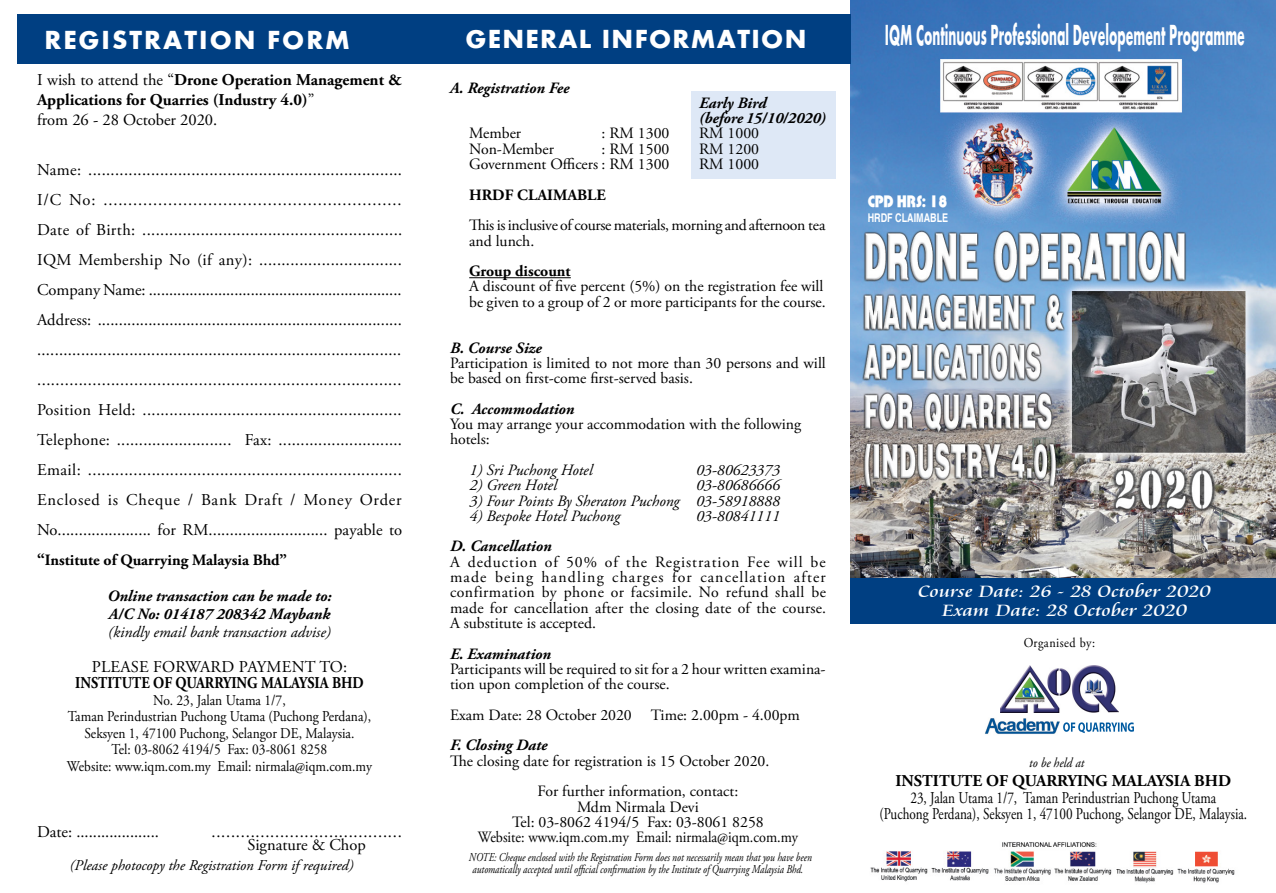
<style>
.page{position:relative;width:1276px;height:893px;background:#fff}
.page>*{position:absolute;margin:0;border:0;box-sizing:border-box;transform-origin:0 0}
.t1{font:700 30px "Futura";color:#fff;scale:.45 1}
.t2{font:700 27px "Futura";letter-spacing:.05em;color:#fff}
.t3{font:700 27px "Futura";letter-spacing:.075em;color:#fff}
.t4{font:18px/19.5px "Cataneo BT";color:#fff;text-align:center;scale:1.2 1}
.t5{font:16.5px/30px "Adobe Garamond Pro";color:#000;text-align:justify}
.t6{font:700 16.5px/19.8px "Adobe Garamond Pro";color:#000}
.t7{font:16.5px/16.5px "Adobe Garamond Pro";color:#000;text-align:center;scale:.8 1}
.t8{font:700 16.5px "Adobe Garamond Pro";color:#000;scale:.86 1}
.t9{font:16.5px "Celesti Display S Si";color:#fff;scale:.9 1}
.t10{font:15.75px/15.3px "Adobe Garamond Pro";color:#000}
.t11{font:italic 700 15.75px/15.3px "Adobe Garamond Pro";color:#000}
.t12{font:italic 15.75px "Adobe Garamond Pro";color:#000}
.t13{font:15.75px/15.3px "Adobe Garamond Pro";letter-spacing:-.02em;color:#000}
.t14{font:700 15.75px "Adobe Garamond Pro";color:#000}
.t15{font:15px/16.5px "Adobe Garamond Pro";color:#000;text-align:center;scale:.9 1}
.t16{font:italic 15px "Adobe Garamond Pro";color:#000}
.t17{font:13.5px "Adobe Garamond Pro";letter-spacing:.04em;color:#000;scale:.9 1}
.t18{font:italic 13.5px "Adobe Garamond Pro";color:#000;scale:.9 1}
.t19{font:italic 12px/12px "Adobe Garamond Pro";color:#000;text-align:center;scale:.8 1}
.t20{font:700 12px "Helvetica";color:#fff;scale:.75 1}
.s1{font-weight:400}
.s2{font-size:16.5px}
</style>
<div class="page">
<img style="left:850px;top:0;width:426px;height:883px">
<div style="left:17px;top:14px;width:833px;height:50px;background:#003f82"></div>
<div style="left:850px;top:579px;width:426px;height:45px;background:#003f82"></div>
<div style="left:691px;top:91px;width:144px;height:88px;background:#dee8f6"></div>
<hr style="left:469px;top:277px;width:102px;height:1px;background:#000">
<img style="left:979px;top:718px;width:80px;height:17px">
<svg style="left:1063px;top:722px;width:71px;height:11px"></svg>
<img style="left:1000px;top:666px;width:118px;height:46px">
<h2 class="t3" style="left:44px;top:28px;width:307px">REGISTRATION FORM</h2>
<h2 class="t2" style="left:465px;top:28px;width:342px">GENERAL INFORMATION</h2>
<h1 class="t1" style="left:885px;top:22px;width:802px">IQM Continuous Professional Developement Programme</h1>
<p class="t11" style="left:450px;top:80px;width:121px">A. Registration Fee</p>
<p class="t11" style="left:699px;top:96px;width:128px">Early Bird<br>(before 15/10/2020)</p>
<p class="t10" style="left:469px;top:126px;width:53px">Member</p>
<p class="t10" style="left:601px;top:126px;width:69px">: RM 1300</p>
<p class="t10" style="left:699px;top:126px;width:61px">RM 1000</p>
<p class="t10" style="left:469px;top:142px;width:86px">Non-Member</p>
<p class="t10" style="left:601px;top:142px;width:69px">: RM 1500</p>
<p class="t10" style="left:699px;top:142px;width:61px">RM 1200</p>
<p class="t10" style="left:469px;top:157px;width:202px">Government Officers : RM 1300</p>
<p class="t10" style="left:699px;top:157px;width:61px">RM 1000</p>
<p class="t14" style="left:469px;top:185px;width:138px">HRDF CLAIMABLE</p>
<p class="t13" style="left:469px;top:218px;width:358px">This is inclusive of course materials, morning and afternoon tea and lunch.</p>
<p class="t14" style="left:469px;top:262px;width:103px">Group discount</p>
<p class="t10" style="left:469px;top:279px;width:358px">A discount of five percent (5%) on the registration fee will be given to a group of 2 or more participants for the course.</p>
<p class="t11" style="left:450px;top:340px;width:93px">B. Course Size</p>
<p class="t10" style="left:450px;top:356px;width:377px">Participation is limited to not more than 30 persons and will be based on first-come first-served basis.</p>
<p class="t11" style="left:450px;top:401px;width:126px">C. Accommodation</p>
<p class="t10" style="left:450px;top:417px;width:352px">You may arrange your accommodation with the following hotels:</p>
<p class="t12" style="left:469px;top:461px;width:125px">1) Sri Puchong Hotel</p>
<p class="t12" style="left:696px;top:461px;width:85px">03-80623373</p>
<p class="t12" style="left:469px;top:476px;width:89px">2) Green Hotel</p>
<p class="t12" style="left:696px;top:476px;width:85px">03-80686666</p>
<p class="t12" style="left:469px;top:491px;width:312px">3) Four Points By Sheraton Puchong 03-58918888</p>
<p class="t12" style="left:469px;top:506px;width:152px">4) Bespoke Hotel Puchong</p>
<p class="t12" style="left:696px;top:506px;width:85px">03-80841111</p>
<p class="t11" style="left:450px;top:539px;width:103px">D. Cancellation</p>
<p class="t10" style="left:450px;top:555px;width:377px;text-align:justify">A deduction of 50% of the Registration Fee will be made being handling charges for cancellation after confirmation by phone or facsimile. No refund shall be made for cancellation after the closing date of the course.<br>A substitute is accepted.</p>
<p class="t11" style="left:450px;top:646px;width:103px">E. Examination</p>
<p class="t10" style="left:450px;top:662px;width:377px">Participants will be required to sit for a 2 hour written examina&shy;tion upon completion of the course.</p>
<p class="t10" style="left:450px;top:708px;width:351px">Exam Date: 28 October 2020 Time: 2.00pm - 4.00pm</p>
<p class="t11" style="left:450px;top:738px;width:99px">F. Closing Date</p>
<p class="t10" style="left:537px;top:746px;width:233px;line-height:30.6px;text-indent:-87px">The closing date for registration is 15 October 2020.<br>For further information, contact:</p>
<p class="t10" style="left:478px;top:799px;width:322px;text-align:center">Mdm Nirmala Devi<br>Tel: 03-8062 4194/5 Fax: 03-8061 8258<br>Website: www.iqm.com.my Email: nirmala@iqm.com.my</p>
<p class="t6" style="left:37px;top:70px;width:366px"><span class="s1">I wish to attend the “</span>Drone Operation Management &amp;<br>Applications for Quarries (Industry 4.0)<span class="s1">”<br>from 26 - 28 October 2020.</span></p>
<p class="t5" style="left:37px;top:155px;width:367px">Name: ......................................................................<br>I/C No: ............................................................<br>Date of Birth: ..........................................................<br>IQM Membership No (if any): ................................<br>Company Name: ..............................................................<br>Address: ........................................................................ ................................................................................... ...............................................................................<br>Position Held: ..........................................................<br>Telephone: .......................... Fax: ............................<br>Email: .....................................................................<br>Enclosed is Cheque / Bank Draft / Money Order No...................... for RM............................ payable to</p>
<p class="t14" style="left:37px;top:550px;width:251px"><span class="s2">“</span>Institute of Quarrying Malaysia Bhd”</p>
<p class="t11" style="left:107px;top:588px;width:226px;line-height:18px">Online transaction can be made to:<br>A/C No: 014187 208342 Maybank</p>
<p class="t12" style="left:108px;top:623px;width:224px">(kindly email bank transaction advise)</p>
<p class="t5" style="left:92px;top:652px;width:74px">Please forward</p>
<p class="t5" style="left:239px;top:652px;width:12px">payment</p>
<p class="t5" style="left:319px;top:652px;width:29px">to :</p>
<p class="t8" style="left:75px;top:674px;width:337px">INSTITUTE OF QUARRYING MALAYSIA BHD</p>
<p class="t15" style="left:67px;top:692px;width:340px">No. 23, Jalan Utama 1/7,<br>Taman Perindustrian Puchong Utama (Puchong Perdana), Seksyen 1, 47100 Puchong, Selangor DE, Malaysia.<br>Tel: 03-8062 4194/5 Fax: 03-8061 8258<br>Website: www.iqm.com.my Email: nirmala@iqm.com.my</p>
<p class="t9" style="left:868px;top:193px;width:90px">CPD HRS: 18</p>
<p class="t20" style="left:867px;top:211px;width:109px">HRDF CLAIMABLE</p>
<p class="t4" style="left:918px;top:582px;width:246px">Course Date: 26 - 28 October 2020<br>Exam Date: 28 October 2020</p>
<p class="t17" style="left:1024px;top:634px;width:81px">Organised by:</p>
<p class="t18" style="left:1029px;top:754px;width:63px">to be held at</p>
<p class="t6" style="left:895px;top:771px;width:337px">INSTITUTE OF QUARRYING MALAYSIA BHD</p>
<p class="t7" style="left:879px;top:790px;width:461px">23, Jalan Utama 1/7, Taman Perindustrian Puchong Utama<br>(Puchong Perdana), Seksyen 1, 47100 Puchong, Selangor DE, Malaysia.</p>
<p class="t5" style="left:37px;top:817px;width:123px">Date: ....................</p>
<p class="t5" style="left:211px;top:826px;width:192px;line-height:13.5px;text-align:center">.......................................<br>Signature &amp; Chop</p>
<p class="t16" style="left:70px;top:856px;width:285px">(Please photocopy the Registration Form if required)</p>
<p class="t19" style="left:469px;top:852px;width:430px">NOTE: Cheque enclosed with the Registration Form does not necessarily mean that you have been automatically accepted until official confirmation by the Institute of Quarrying Malaysia Bhd.</p>
</div>
